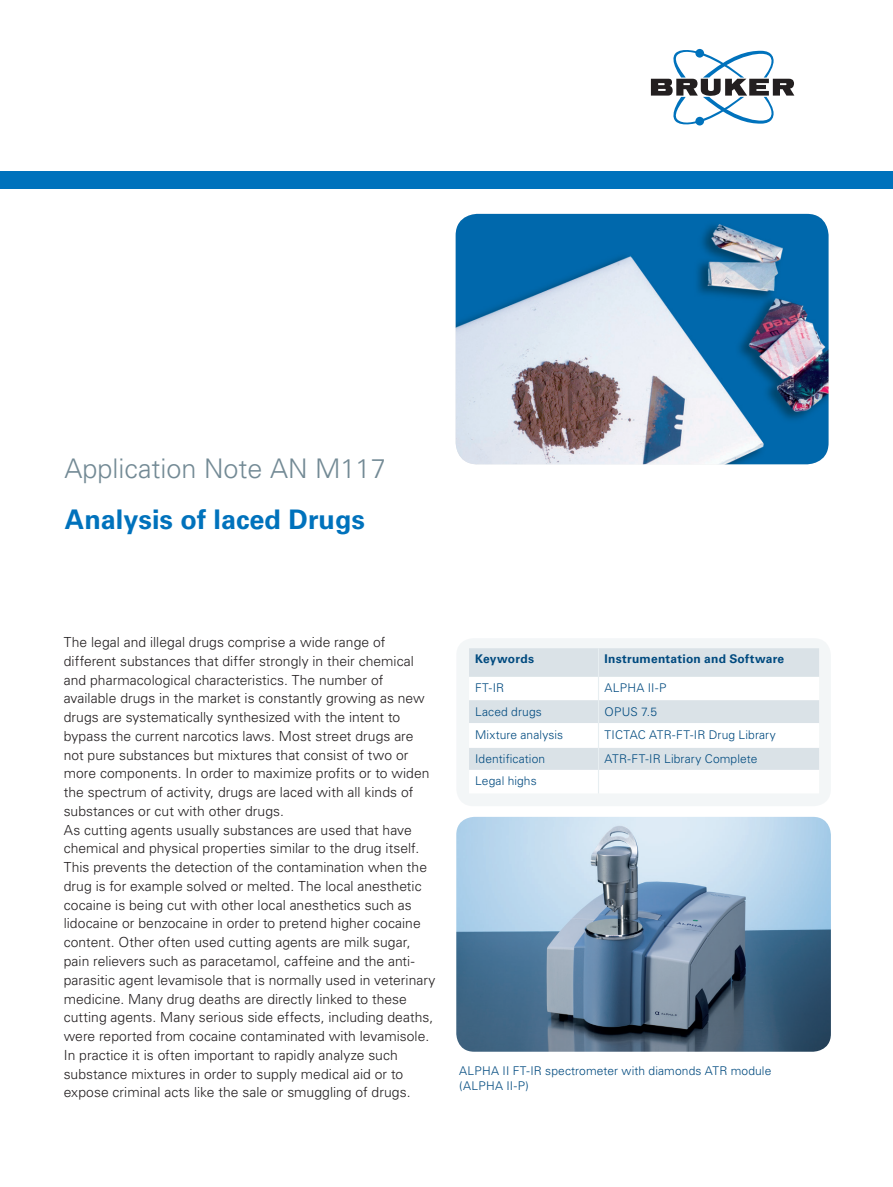
<style>
.page{position:relative;width:893px;height:1187px;background:#fff}
.page>*{position:absolute;margin:0;border:0;box-sizing:border-box;transform-origin:0 0}
.t1{font:300 27px "Univers";color:#738a95}
.t2{font:700 27px "Univers";color:#0072bc}
.t3{font:300 13.8px/18.8px "Univers";color:#231f20}
.t4{font:300 12px/15.8px "Univers";letter-spacing:.01em;color:#004a7f}
.t5{font:700 12px "Univers";letter-spacing:.02em;color:#004a7f}
</style>
<div class="page">
<div style="left:0;top:171px;width:893px;height:17px;background:#0072bc"></div>
<svg style="left:651px;top:49px;width:143px;height:76px"></svg>
<div style="left:456px;top:638px;width:375px;height:168px;background:#f3f6f7;border-radius:17px"></div>
<svg style="left:469px;top:648px;width:350px;height:145px"></svg>
<img style="left:456px;top:214px;width:372px;height:250px">
<img style="left:456px;top:816px;width:375px;height:235px">
<h1 class="t1" style="left:65px;top:452px;width:323px">Application Note AN M117</h1>
<h1 class="t2" style="left:65px;top:503px;width:302px">Analysis of laced Drugs</h1>
<p class="t3" style="left:64px;top:633px;width:373px">The legal and illegal drugs comprise a wide range of different substances that differ strongly in their chemical and pharmacological characteristics. The number of available drugs in the market is constantly growing as new drugs are systematically synthesized with the intent to bypass the current narcotics laws. Most street drugs are not pure substances but mixtures that consist of two or more components. In order to maximize profits or to widen the spectrum of activity, drugs are laced with all kinds of substances or cut with other drugs.<br>As cutting agents usually substances are used that have chemical and physical properties similar to the drug itself.<br>This prevents the detection of the contamination when the drug is for example solved or melted. The local anesthetic cocaine is being cut with other local anesthetics such as lidocaine or benzocaine in order to pretend higher cocaine content. Other often used cutting agents are milk sugar, pain relievers such as paracetamol, caffeine and the anti&shy;parasitic agent levamisole that is normally used in veterinary medicine. Many drug deaths are directly linked to these cutting agents. Many serious side effects, including deaths, were reported from cocaine contaminated with levamisole.<br>In practice it is often important to rapidly analyze such substance mixtures in order to supply medical aid or to expose criminal acts like the sale or smuggling of drugs.</p>
<p class="t5" style="left:475px;top:652px;width:60px">Keywords</p>
<p class="t5" style="left:604px;top:652px;width:181px">Instrumentation and Software</p>
<p class="t4" style="left:475px;top:680px;width:31px">FT-IR</p>
<p class="t4" style="left:604px;top:680px;width:63px">ALPHA II-P</p>
<p class="t4" style="left:475px;top:703px;width:68px">Laced drugs</p>
<p class="t4" style="left:604px;top:703px;width:54px">OPUS 7.5</p>
<p class="t4" style="left:475px;top:726px;width:90px">Mixture analysis</p>
<p class="t4" style="left:604px;top:726px;width:173px">TICTAC ATR-FT-IR Drug Library</p>
<p class="t4" style="left:475px;top:751px;width:72px">Identification</p>
<p class="t4" style="left:604px;top:751px;width:154px">ATR-FT-IR Library Complete</p>
<p class="t4" style="left:475px;top:773px;width:63px">Legal highs</p>
<p class="t4" style="left:459px;top:1062px;width:314px">ALPHA II FT-IR spectrometer with diamonds ATR module (ALPHA II-P)</p>
</div>
